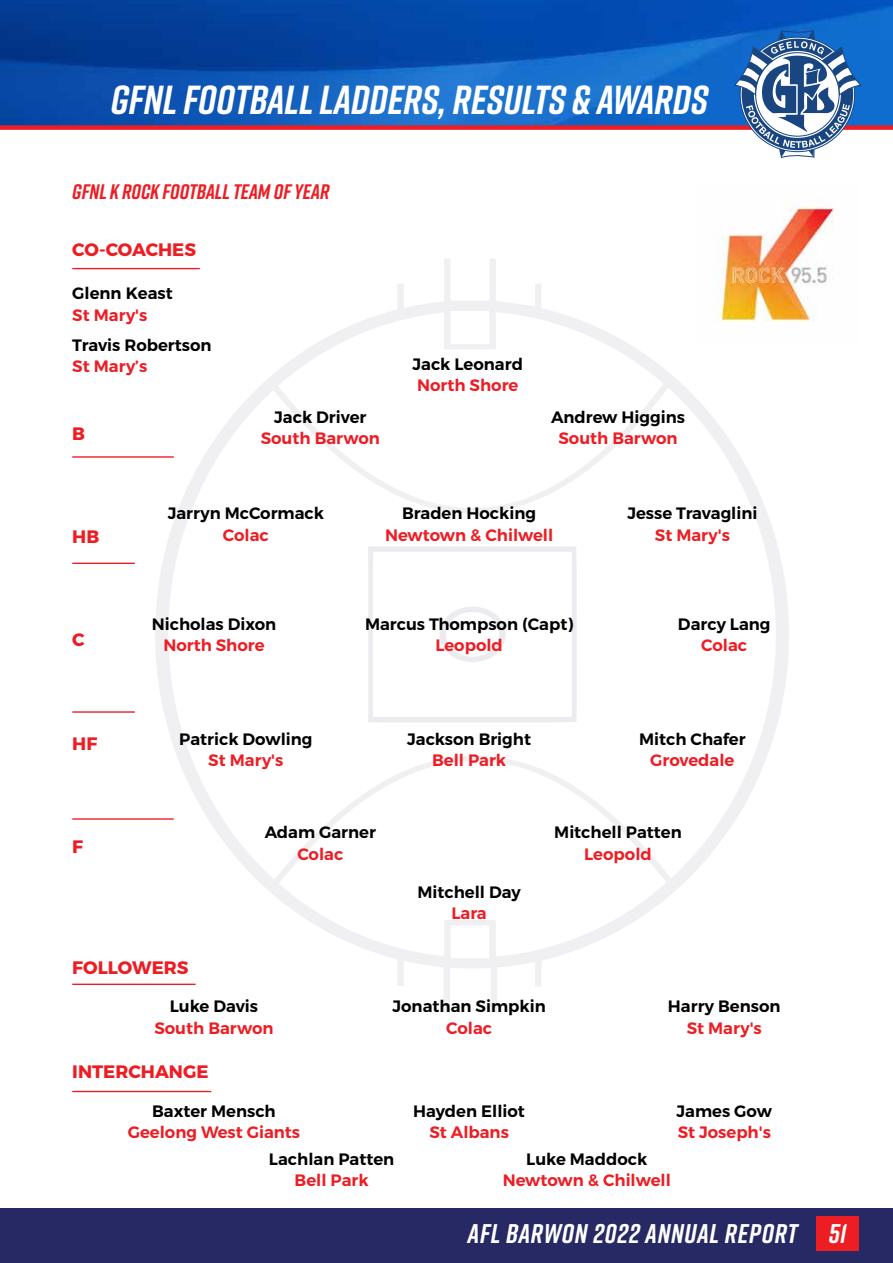
<style>
.page{position:relative;width:893px;height:1263px;background:#fff}
.page>*{position:absolute;margin:0;border:0;box-sizing:border-box;transform-origin:0 0}
.t1{font:italic 700 40.5px "Rift";color:#fff}
.t2{font:italic 700 27px "Rift";letter-spacing:.03em;color:#fff}
.t3{font:italic 700 21px "Rift";color:#ed1d24}
.t4{font:700 18px "Montserrat";color:#ed1d24}
.t5{font:600 16.5px "Montserrat";color:#000}
.t6{font:600 16.5px "Montserrat";color:#ed1d24}
</style>
<div class="page">
<img style="left:0;top:0;width:893px;height:125px">
<div style="left:0;top:1208px;width:893px;height:55px;background:#262964"></div>
<div style="left:0;top:125px;width:893px;height:5px;background:#ed1d24"></div>
<div style="left:816px;top:1216px;width:43px;height:34px;background:#ed1d24"></div>
<svg style="left:734px;top:30px;width:127px;height:128px"></svg>
<svg style="left:155px;top:259px;width:634px;height:754px"></svg>
<svg style="left:368px;top:546px;width:209px;height:177px"></svg>
<hr style="left:72px;top:818px;width:102px;height:2px;background:#ed1d24">
<hr style="left:72px;top:984px;width:124px;height:1px;background:#ed1d24">
<hr style="left:72px;top:1091px;width:139px;height:1px;background:#ed1d24">
<hr style="left:72px;top:268px;width:128px;height:1px;background:#ed1d24">
<hr style="left:72px;top:711px;width:63px;height:2px;background:#ed1d24">
<hr style="left:72px;top:563px;width:63px;height:1px;background:#ed1d24">
<hr style="left:72px;top:456px;width:102px;height:2px;background:#ed1d24">
<img style="left:696px;top:200px;width:138px;height:145px">
<h1 class="t1" style="left:111px;top:71px;width:599px">GFNL FOOTBALL LADDERS, RESULTS &amp; AWARDS</h1>
<p class="t3" style="left:72px;top:177px;width:259px">GFNL K ROCK FOOTBALL TEAM OF YEAR</p>
<p class="t4" style="left:72px;top:238px;width:125px">CO-COACHES</p>
<p class="t5" style="left:72px;top:283px;width:102px">Glenn Keast</p>
<p class="t6" style="left:72px;top:305px;width:77px">St Mary's</p>
<p class="t5" style="left:72px;top:335px;width:141px">Travis Robertson</p>
<p class="t6" style="left:72px;top:356px;width:77px">St Mary’s</p>
<p class="t5" style="left:413px;top:353px;width:112px">Jack Leonard</p>
<p class="t6" style="left:417px;top:375px;width:103px">North Shore</p>
<p class="t4" style="left:72px;top:422px;width:14px">B</p>
<p class="t5" style="left:274px;top:407px;width:94px">Jack Driver</p>
<p class="t6" style="left:261px;top:428px;width:121px">South Barwon</p>
<p class="t5" style="left:551px;top:407px;width:136px">Andrew Higgins</p>
<p class="t6" style="left:558px;top:428px;width:121px">South Barwon</p>
<p class="t4" style="left:72px;top:525px;width:29px">HB</p>
<p class="t4" style="left:72px;top:629px;width:14px">C</p>
<p class="t4" style="left:72px;top:732px;width:27px">HF</p>
<p class="t4" style="left:72px;top:836px;width:12px">F</p>
<p class="t5" style="left:168px;top:503px;width:158px">Jarryn McCormack</p>
<p class="t6" style="left:223px;top:525px;width:47px">Colac</p>
<p class="t5" style="left:402px;top:503px;width:135px">Braden Hocking</p>
<p class="t6" style="left:385px;top:525px;width:170px">Newtown &amp; Chilwell</p>
<p class="t5" style="left:627px;top:503px;width:132px">Jesse Travaglini</p>
<p class="t6" style="left:655px;top:525px;width:77px">St Mary's</p>
<p class="t5" style="left:152px;top:614px;width:126px">Nicholas Dixon</p>
<p class="t6" style="left:163px;top:635px;width:103px">North Shore</p>
<p class="t5" style="left:365px;top:614px;width:210px">Marcus Thompson (Capt)</p>
<p class="t6" style="left:435px;top:635px;width:69px">Leopold</p>
<p class="t5" style="left:678px;top:614px;width:94px">Darcy Lang</p>
<p class="t6" style="left:701px;top:635px;width:47px">Colac</p>
<p class="t5" style="left:179px;top:729px;width:135px">Patrick Dowling</p>
<p class="t6" style="left:208px;top:750px;width:77px">St Mary's</p>
<p class="t5" style="left:407px;top:729px;width:125px">Jackson Bright</p>
<p class="t6" style="left:432px;top:750px;width:76px">Bell Park</p>
<p class="t5" style="left:639px;top:729px;width:108px">Mitch Chafer</p>
<p class="t6" style="left:650px;top:750px;width:86px">Grovedale</p>
<p class="t5" style="left:265px;top:822px;width:113px">Adam Garner</p>
<p class="t6" style="left:297px;top:843px;width:47px">Colac</p>
<p class="t5" style="left:417px;top:882px;width:105px">Mitchell Day</p>
<p class="t6" style="left:451px;top:903px;width:37px">Lara</p>
<p class="t5" style="left:554px;top:822px;width:129px">Mitchell Patten</p>
<p class="t6" style="left:584px;top:843px;width:69px">Leopold</p>
<p class="t4" style="left:72px;top:957px;width:118px">FOLLOWERS</p>
<p class="t5" style="left:170px;top:996px;width:90px">Luke Davis</p>
<p class="t6" style="left:154px;top:1017px;width:121px">South Barwon</p>
<p class="t4" style="left:72px;top:1060px;width:138px">INTERCHANGE</p>
<p class="t5" style="left:393px;top:996px;width:155px">Jonathan Simpkin</p>
<p class="t6" style="left:446px;top:1017px;width:47px">Colac</p>
<p class="t5" style="left:668px;top:996px;width:114px">Harry Benson</p>
<p class="t6" style="left:687px;top:1017px;width:77px">St Mary's</p>
<p class="t5" style="left:152px;top:1101px;width:125px">Baxter Mensch</p>
<p class="t6" style="left:128px;top:1122px;width:174px">Geelong West Giants</p>
<p class="t5" style="left:269px;top:1148px;width:127px">Lachlan Patten</p>
<p class="t6" style="left:295px;top:1170px;width:76px">Bell Park</p>
<p class="t5" style="left:413px;top:1101px;width:113px">Hayden Elliot</p>
<p class="t6" style="left:429px;top:1122px;width:81px">St Albans</p>
<p class="t5" style="left:677px;top:1101px;width:97px">James Gow</p>
<p class="t6" style="left:678px;top:1122px;width:95px">St Joseph's</p>
<p class="t5" style="left:526px;top:1148px;width:123px">Luke Maddock</p>
<p class="t6" style="left:503px;top:1170px;width:170px">Newtown &amp; Chilwell</p>
<h2 class="t2" style="left:468px;top:1214px;width:380px">AFL BARWON 2022 ANNUAL REPORT 51</h2>
</div>
